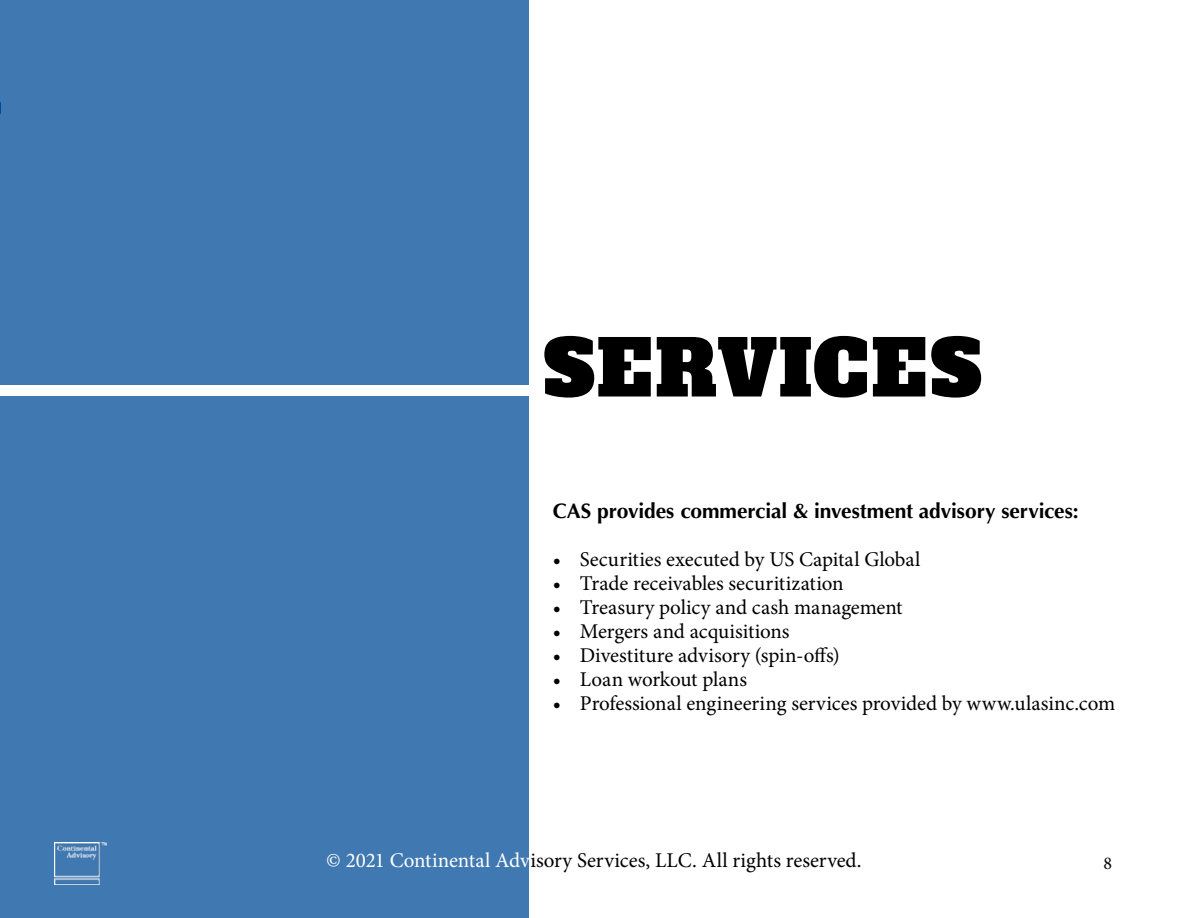
<style>
.page{position:relative;width:1188px;height:918px;background:#fff}
.page>*{position:absolute;margin:0;border:0;box-sizing:border-box;transform-origin:0 0}
.t1{font:76.5px "Alfa Slab One";letter-spacing:.02em;color:#000}
.t2{font:21px "Minion Pro";color:#000}
.t3{font:700 21px "Optima";letter-spacing:-.005em;color:#000}
.t4{font:18px "Minion Pro";color:#000}
.s1{color:#fff}
</style>
<div class="page">
<div style="left:0;top:0;width:529px;height:918px;background:#4078b1"></div>
<div style="left:0;top:386px;width:533px;height:10px;background:#fff"></div>
<img style="left:54px;top:843px;width:52px;height:42px">
<h1 class="t1" style="left:543px;top:317px;width:441px">SERVICES</h1>
<p class="t3" style="left:553px;top:498px;width:527px">CAS provides commercial &amp; investment advisory services:</p>
<p class="t2" style="left:553px;top:545px;width:369px">• Securities executed by US Capital Global</p>
<p class="t2" style="left:553px;top:569px;width:292px">• Trade receivables securitization</p>
<p class="t2" style="left:553px;top:593px;width:351px">• Treasury policy and cash management</p>
<p class="t2" style="left:553px;top:617px;width:238px">• Mergers and acquisitions</p>
<p class="t2" style="left:553px;top:641px;width:288px">• Divestiture advisory (spin-offs)</p>
<p class="t2" style="left:553px;top:665px;width:196px">• Loan workout plans</p>
<p class="t2" style="left:553px;top:689px;width:564px">• Professional engineering services provided by www.ulasinc.com</p>
<p class="t2" style="left:326px;top:846px;width:537px"><span class="s1">© 2021 Continental Adv</span>isory Services, LLC. All rights reserved.</p>
<p class="t4" style="left:1103px;top:851px;width:10px">8</p>
</div>
